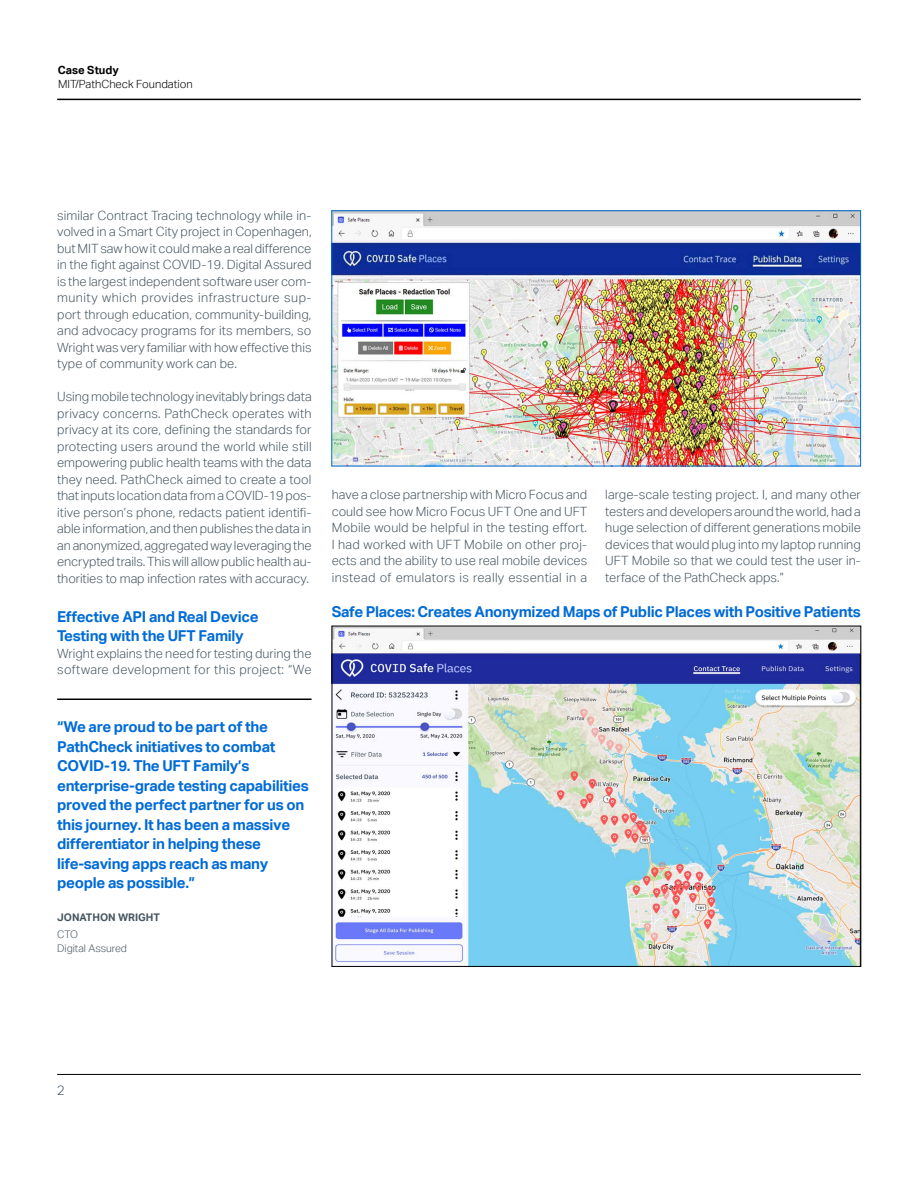
<style>
.page{position:relative;width:918px;height:1188px;background:#fff}
.page>*{position:absolute;margin:0;border:0;box-sizing:border-box;transform-origin:0 0}
.pull_quote_10_13-blu{font:700 15px/19.5px "Aktiv Grotesk";letter-spacing:-.02em;color:#006bd6}
.subhead_10_13-blue{font:700 15px/19.5px "Aktiv Grotesk";letter-spacing:-.02em;color:#006bd6}
.t1{font:300 13.5px "Aktiv Grotesk";color:#455560}
.body_8_5_11-grey{font:300 12.75px/16.5px "Aktiv Grotesk";color:#455560;text-align:justify}
.t2{font:300 11.25px "Aktiv Grotesk";color:#000}
.t3{font:700 11.25px "Aktiv Grotesk";color:#000}
.quote_name_caps_7_11{font:700 10.5px "Aktiv Grotesk";color:#455560}
.quote_company_7_9_5{font:300 10.5px "Aktiv Grotesk";color:#455560}
.quote_title_7_11-gre{font:300 10.5px "Aktiv Grotesk";color:#455560}
</style>
<div class="page">
<hr style="left:57px;top:1074px;width:804px;height:1px;background:#000">
<hr style="left:57px;top:99px;width:804px;height:1px;background:#000">
<img style="left:334px;top:213px;width:525px;height:251px">
<img style="left:334px;top:628px;width:525px;height:337px">
<hr style="left:57px;top:699px;width:255px;height:1px;background:#000">
<p class="t3" style="left:58px;top:63px;width:63px">Case Study</p>
<p class="t2" style="left:58px;top:78px;width:136px">MIT/PathCheck Foundation</p>
<p class="body_8_5_11-grey" style="left:57px;top:207px;width:256px">similar Contract Tracing technology while in&shy;volved in a Smart City project in Copenhagen, but MIT saw how it could make a real difference in the fight against COVID-19. Digital Assured is the largest independent software user com&shy;munity which provides infrastructure sup&shy;port through education, community-building, and advocacy programs for its members, so Wright was very familiar with how effective this type of community work can be.</p>
<p class="body_8_5_11-grey" style="left:57px;top:388px;width:256px">Using mobile technology inevitably brings data privacy concerns. PathCheck operates with privacy at its core, defining the standards for protecting users around the world while still empowering public health teams with the data they need. PathCheck aimed to create a tool that inputs location data from a COVID-19 pos&shy;itive person’s phone, redacts patient identifi&shy;able information, and then publishes the data in an anonymized, aggregated way leveraging the encrypted trails. This will allow public health au&shy;thorities to map infection rates with accuracy.</p>
<p class="subhead_10_13-blue" style="left:57px;top:606px;width:203px">Effective API and Real Device<br>Testing with the UFT Family</p>
<p class="body_8_5_11-grey" style="left:57px;top:645px;width:256px">Wright explains the need for testing during the software development for this project: “We</p>
<p class="pull_quote_10_13-blu" style="left:57px;top:717px;width:253px">“We are proud to be part of the<br>PathCheck initiatives to combat<br>COVID-19. The UFT Family’s enterprise-grade testing capabilities proved the perfect partner for us on this journey. It has been a massive differentiator in helping these life-saving apps reach as many people as possible.”</p>
<p class="quote_name_caps_7_11" style="left:57px;top:911px;width:104px">JONATHON WRIGHT</p>
<p class="quote_title_7_11-gre" style="left:57px;top:928px;width:22px">CTO</p>
<p class="quote_company_7_9_5" style="left:57px;top:942px;width:71px">Digital Assured</p>
<p class="body_8_5_11-grey" style="left:332px;top:487px;width:257px">have a close partnership with Micro Focus and could see how Micro Focus UFT One and UFT Mobile would be helpful in the testing effort.<br>I had worked with UFT Mobile on other proj&shy;ects and the ability to use real mobile devices instead of emulators is really essential in a</p>
<p class="body_8_5_11-grey" style="left:605px;top:487px;width:257px">large-scale testing project. I, and many other testers and developers around the world, had a huge selection of different generations mobile devices that would plug into my laptop running UFT Mobile so that we could test the user in&shy;terface of the PathCheck apps.”</p>
<p class="subhead_10_13-blue" style="left:332px;top:601px;width:531px">Safe Places: Creates Anonymized Maps of Public Places with Positive Patients</p>
<p class="t1" style="left:57px;top:1082px;width:9px">2</p>
</div>
